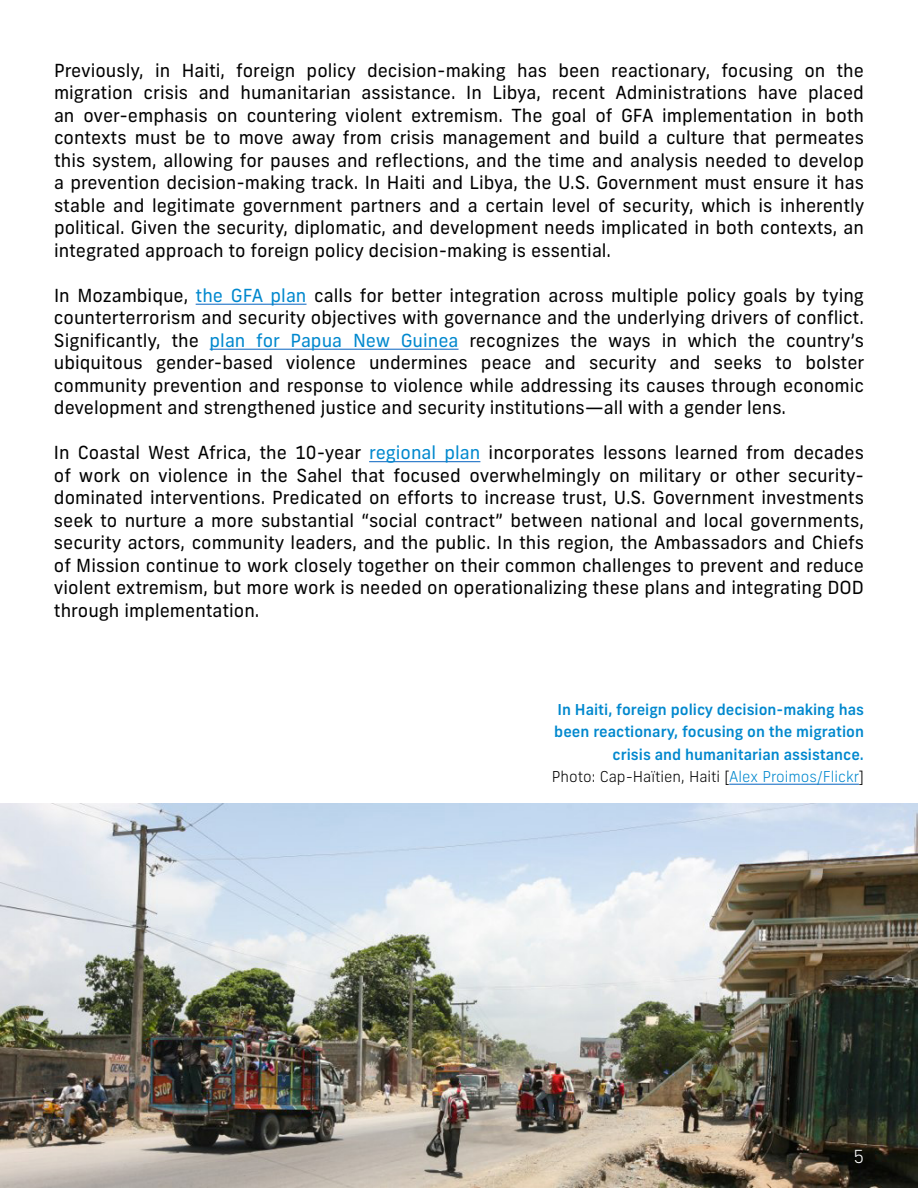
<style>
.page{position:relative;width:918px;height:1188px;background:#fff}
.page>*{position:absolute;margin:0;border:0;box-sizing:border-box;transform-origin:0 0}
.t1{font:18px/22.5px "New Frank";color:#000;text-align:justify}
.t2{font:300 18px "New Frank";color:#fff}
.t3{font:500 15px/22.5px "New Frank";color:#0088ce;text-align:right}
.s1{color:#0088ce}
.s2{font-weight:300;color:#000}
.s3{font-weight:300}
</style>
<div class="page">
<img style="left:0;top:803px;width:918px;height:385px">
<hr style="left:196px;top:304px;width:111px;height:1px;background:#0563c1">
<hr style="left:210px;top:349px;width:249px;height:1px;background:#0563c1">
<hr style="left:369px;top:461px;width:111px;height:1px;background:#0563c1">
<hr style="left:729px;top:784px;width:130px;height:1px;background:#0563c1">
<p class="t1" style="left:54px;top:59px;width:812px">Previously, in Haiti, foreign policy decision-making has been reactionary, focusing on the migration crisis and humanitarian assistance. In Libya, recent Administrations have placed an over-emphasis on countering violent extremism. The goal of GFA implementation in both contexts must be to move away from crisis management and build a culture that permeates this system, allowing for pauses and reflections, and the time and analysis needed to develop a prevention decision-making track. In Haiti and Libya, the U.S. Government must ensure it has stable and legitimate government partners and a certain level of security, which is inherently political. Given the security, diplomatic, and development needs implicated in both contexts, an integrated approach to foreign policy decision-making is essential.</p>
<p class="t1" style="left:54px;top:284px;width:812px">In Mozambique, <span class="s1">the GFA plan</span> calls for better integration across multiple policy goals by tying counterterrorism and security objectives with governance and the underlying drivers of conflict.<br>Significantly, the <span class="s1">plan for Papua New Guinea</span> recognizes the ways in which the country’s ubiquitous gender-based violence undermines peace and security and seeks to bolster community prevention and response to violence while addressing its causes through economic development and strengthened justice and security institutions—all with a gender lens.</p>
<p class="t1" style="left:54px;top:442px;width:812px">In Coastal West Africa, the 10-year <span class="s1">regional plan</span> incorporates lessons learned from decades of work on violence in the Sahel that focused overwhelmingly on military or other security&shy;dominated interventions. Predicated on efforts to increase trust, U.S. Government investments seek to nurture a more substantial “social contract” between national and local governments, security actors, community leaders, and the public. In this region, the Ambassadors and Chiefs of Mission continue to work closely together on their common challenges to prevent and reduce violent extremism, but more work is needed on operationalizing these plans and integrating DOD through implementation.</p>
<p class="t3" style="left:552px;top:698px;width:314px">In Haiti, foreign policy decision-making has been reactionary, focusing on the migration crisis and humanitarian assistance.<br><span class="s2">Photo: Cap-Haïtien, Haiti [</span><span class="s3">Alex Proimos/Flickr</span><span class="s2">]</span></p>
<p class="t2" style="left:853px;top:1146px;width:12px">5</p>
</div>
